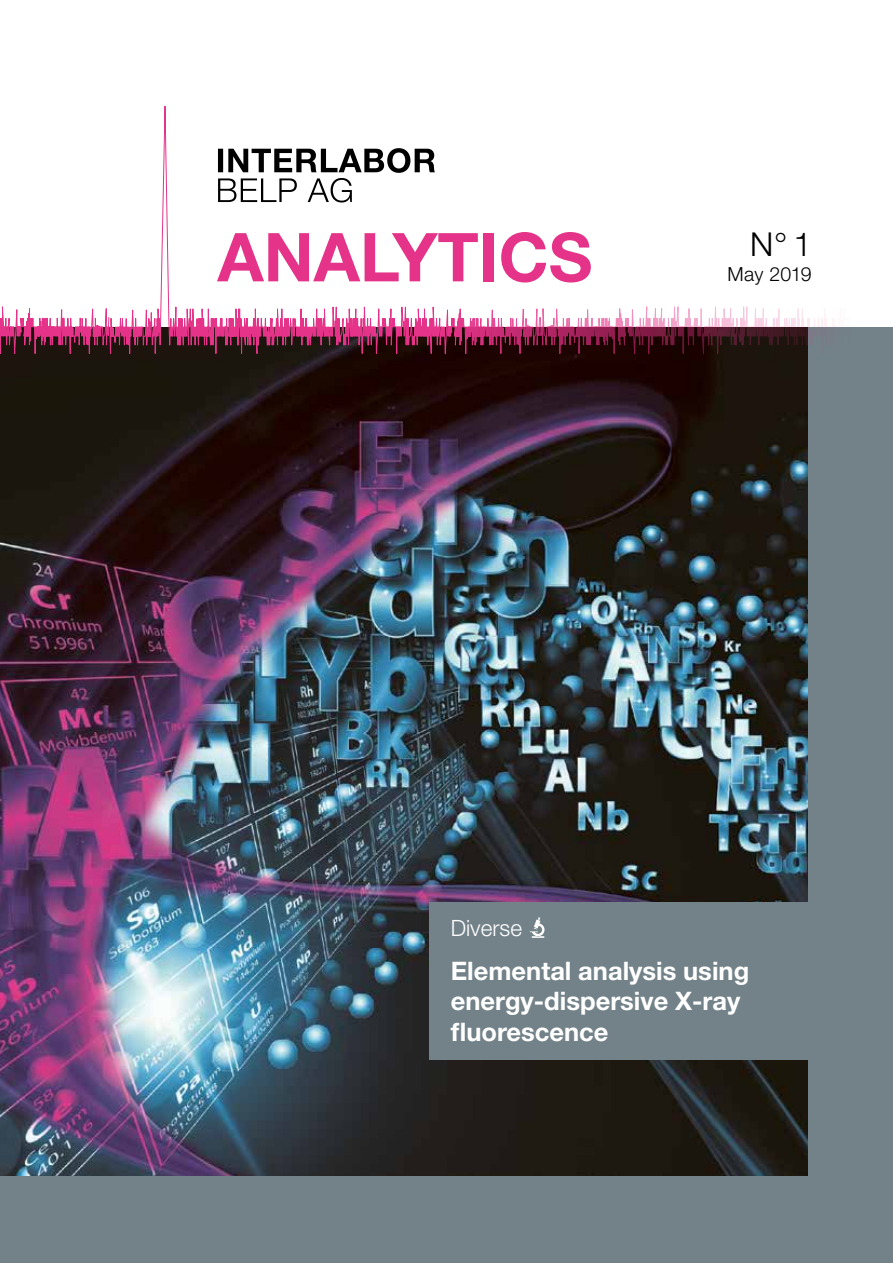
<style>
.page{position:relative;width:893px;height:1263px;background:#fff}
.page>*{position:absolute;margin:0;border:0;box-sizing:border-box;transform-origin:0 0}
.t1{font:700 67.5px "Helvetica Neue";color:#e43388}
.t2{font:300 33px "Helvetica Neue";color:#000}
.t3{font:700 25.5px/30.6px "Helvetica Neue";color:#fff}
.t4{font:300 22.5px "Helvetica Neue";color:#fff}
.t5{font:300 19.5px "Helvetica Neue";letter-spacing:.005em;color:#000}
</style>
<div class="page">
<div style="left:0;top:327px;width:893px;height:936px;background:#728288"></div>
<img style="left:0;top:370px;width:808px;height:806px">
<div style="left:429px;top:902px;width:464px;height:158px;background:#728288"></div>
<svg style="left:530px;top:917px;width:15px;height:21px"></svg>
<svg style="left:110px;top:106px;width:429px;height:264px"></svg>
<svg style="left:0;top:306px;width:110px;height:64px"></svg>
<svg style="left:539px;top:306px;width:295px;height:64px"></svg>
<svg style="left:218px;top:148px;width:217px;height:54px"></svg>
<h1 class="t1" style="left:217px;top:216px;width:377px">ANALYTICS</h1>
<p class="t2" style="left:750px;top:224px;width:63px">N° 1</p>
<p class="t5" style="left:727px;top:262px;width:86px">May 2019</p>
<p class="t4" style="left:451px;top:915px;width:73px">Diverse</p>
<p class="t3" style="left:451px;top:955px;width:300px">Elemental analysis using energy-dispersive X-ray fluorescence</p>
</div>
